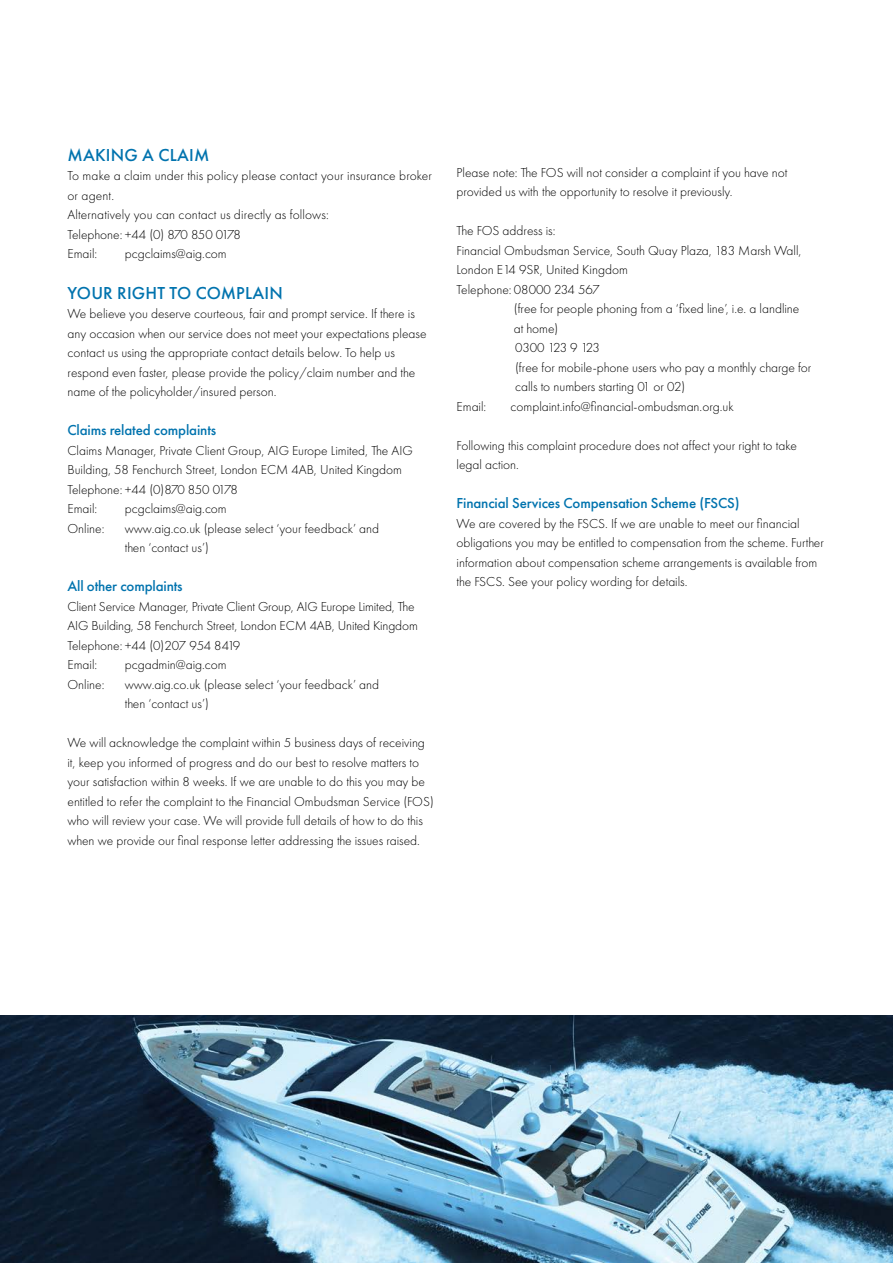
<style>
.page{position:relative;width:893px;height:1263px;background:#fff}
.page>*{position:absolute;margin:0;border:0;box-sizing:border-box;transform-origin:0 0}
.t1{font:500 18px "Futura PT";letter-spacing:.01em;color:#0073ae}
.t2{font:500 15px "Futura PT";letter-spacing:-.01em;color:#0073ae}
.t3{font:300 13.5px/19.5px "Futura PT";color:#000}
</style>
<div class="page">
<img style="left:0;top:1015px;width:893px;height:248px">
<p class="t1" style="left:68px;top:144px;width:143px">MAKING A CLAIM</p>
<p class="t3" style="left:68px;top:166px;width:366px">To make a claim under this policy please contact your insurance broker or agent.<br>Alternatively you can contact us directly as follows:</p>
<p class="t3" style="left:68px;top:225px;width:175px">Telephone: +44 (0) 870 850 0178<br>Email:</p>
<p class="t3" style="left:125px;top:244px;width:104px">pcgclaims@aig.com</p>
<p class="t1" style="left:68px;top:282px;width:217px">YOUR RIGHT TO COMPLAIN</p>
<p class="t3" style="left:68px;top:304px;width:361px">We believe you deserve courteous, fair and prompt service. If there is any occasion when our service does not meet your expectations please contact us using the appropriate contact details below. To help us respond even faster, please provide the policy/claim number and the name of the policyholder/insured person.</p>
<p class="t2" style="left:68px;top:421px;width:150px">Claims related complaints</p>
<p class="t3" style="left:68px;top:441px;width:347px">Claims Manager, Private Client Group, AIG Europe Limited, The AIG Building, 58 Fenchurch Street, London ECM 4AB, United Kingdom Telephone: +44 (0)870 850 0178<br>Email:</p>
<p class="t3" style="left:125px;top:499px;width:104px">pcgclaims@aig.com</p>
<p class="t3" style="left:68px;top:519px;width:38px">Online:</p>
<p class="t3" style="left:125px;top:519px;width:256px">www.aig.co.uk (please select ‘your feedback’ and then ‘contact us’)</p>
<p class="t2" style="left:68px;top:577px;width:117px">All other complaints</p>
<p class="t3" style="left:68px;top:597px;width:352px">Client Service Manager, Private Client Group, AIG Europe Limited, The AIG Building, 58 Fenchurch Street, London ECM 4AB, United Kingdom Telephone: +44 (0)207 954 8419<br>Email:</p>
<p class="t3" style="left:125px;top:655px;width:104px">pcgadmin@aig.com</p>
<p class="t3" style="left:68px;top:675px;width:38px">Online:</p>
<p class="t3" style="left:125px;top:675px;width:256px">www.aig.co.uk (please select ‘your feedback’ and then ‘contact us’)</p>
<p class="t3" style="left:68px;top:733px;width:368px">We will acknowledge the complaint within 5 business days of receiving it, keep you informed of progress and do our best to resolve matters to your satisfaction within 8 weeks. If we are unable to do this you may be entitled to refer the complaint to the Financial Ombudsman Service (FOS) who will review your case. We will provide full details of how to do this when we provide our final response letter addressing the issues raised.</p>
<p class="t3" style="left:457px;top:163px;width:332px">Please note: The FOS will not consider a complaint if you have not provided us with the opportunity to resolve it previously.</p>
<p class="t3" style="left:457px;top:221px;width:100px">The FOS address is:</p>
<p class="t3" style="left:457px;top:241px;width:347px">Financial Ombudsman Service, South Quay Plaza, 183 Marsh Wall,<br>London E14 9SR, United Kingdom</p>
<p class="t3" style="left:514px;top:280px;width:287px;text-indent:-57px">Telephone: 08000 234 567<br>(free for people phoning from a ‘fixed line’, i.e. a landline at home)</p>
<p class="t3" style="left:515px;top:338px;width:298px">0300 123 9 123<br>(free for mobile-phone users who pay a monthly charge for calls to numbers starting 01 or 02)</p>
<p class="t3" style="left:457px;top:397px;width:31px">Email:</p>
<p class="t3" style="left:511px;top:397px;width:225px">complaint.info@financial-ombudsman.org.uk</p>
<p class="t3" style="left:457px;top:436px;width:342px">Following this complaint procedure does not affect your right to take legal action.</p>
<p class="t2" style="left:457px;top:494px;width:284px">Financial Services Compensation Scheme (FSCS)</p>
<p class="t3" style="left:457px;top:514px;width:369px">We are covered by the FSCS. If we are unable to meet our financial obligations you may be entitled to compensation from the scheme. Further information about compensation scheme arrangements is available from the FSCS. See your policy wording for details.</p>
</div>
